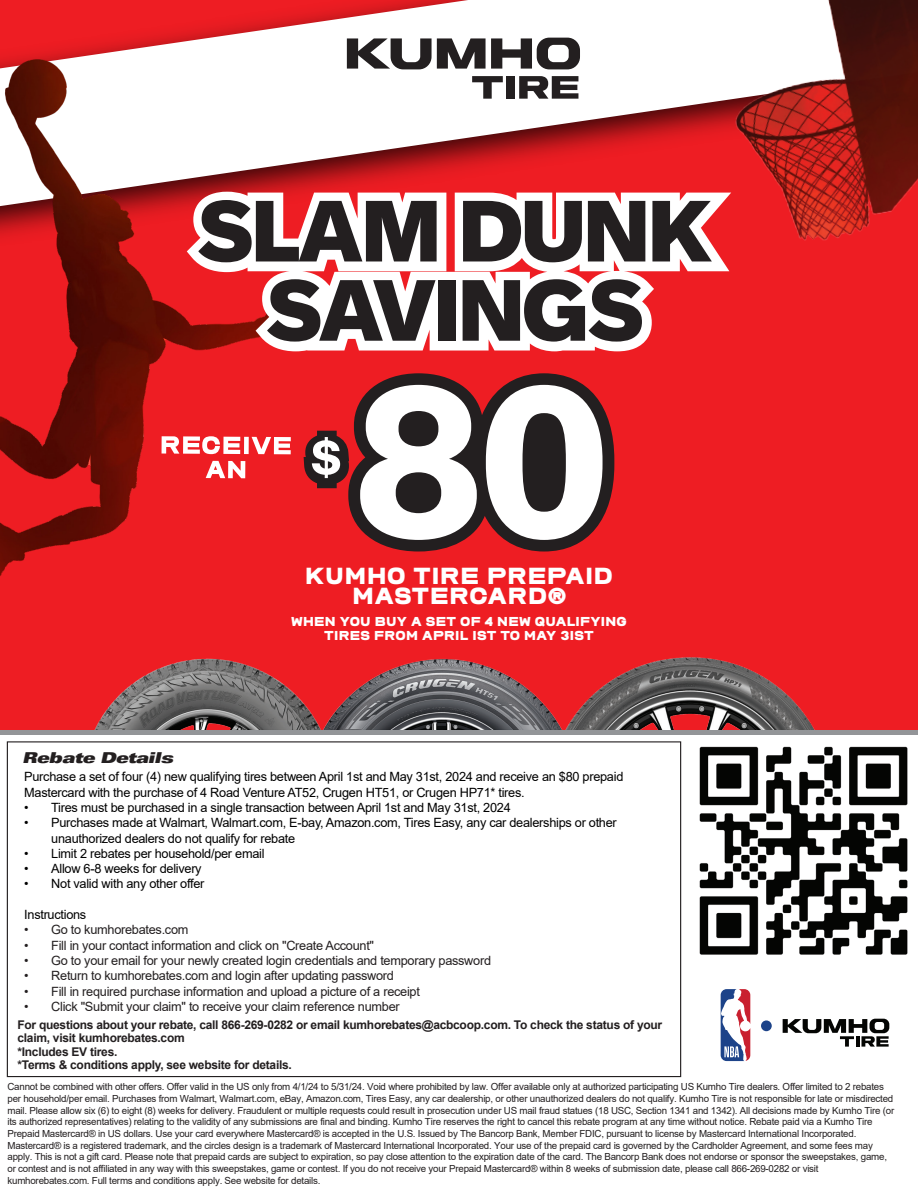
<style>
.page{position:relative;width:918px;height:1188px;background:#fff}
.page>*{position:absolute;margin:0;border:0;box-sizing:border-box;transform-origin:0 0}
.t1{font:24.45px/20.4px "Komrad";letter-spacing:-.02em;color:#fff;text-align:center}
.t2{font:italic 900 expanded 15px "Univers";letter-spacing:-.03em;color:#231f20}
.t3{font:13.65px/13.6px "Komrad";letter-spacing:-.03em;color:#fff;text-align:center}
.t4{font:12.75px/15.3px "Arial";letter-spacing:-.02em;color:#000}
.t5{font:12.75px "Arial";letter-spacing:-.02em;color:#231f20}
.t6{font:700 12px/13.5px "Arial";letter-spacing:-.02em;color:#231f20}
.t7{font:9.75px/11.7px "Arial";letter-spacing:-.02em;color:#231f20}
</style>
<div class="page">
<div style="left:0;top:0;width:918px;height:734px;background:#ee1d23"></div>
<img style="left:0;top:0;width:676px;height:576px">
<img style="left:686px;top:0;width:232px;height:241px">
<svg style="left:347px;top:38px;width:233px;height:31px;background:#787676"></svg>
<svg style="left:472px;top:76px;width:31px;height:23px"></svg>
<svg style="left:519px;top:76px;width:59px;height:23px"></svg>
<div style="left:507px;top:76px;width:8px;height:23px;background:#231f20"></div>
<img style="left:94px;top:658px;width:191px;height:72px">
<img style="left:285px;top:659px;width:239px;height:71px">
<img style="left:524px;top:657px;width:291px;height:73px">
<hr style="left:0;top:730px;width:918px;height:4px;background:#939598">
<svg style="left:719px;top:987px;width:33px;height:76px"></svg>
<svg style="left:721px;top:989px;width:29px;height:72px"></svg>
<div style="left:761px;top:1020px;width:11px;height:11px;background:#1d4389;border-radius:50%"></div>
<svg style="left:783px;top:1019px;width:106px;height:28px"></svg>
<hr style="left:856px;top:1036px;width:4px;height:11px;background:#040503">
<svg style="left:187px;top:192px;width:544px;height:159px"></svg>
<svg style="left:198px;top:200px;width:239px;height:63px;background:#776869"></svg>
<svg style="left:463px;top:201px;width:183px;height:62px;background:#6d6768"></svg>
<svg style="left:652px;top:201px;width:61px;height:61px;background:#756768"></svg>
<svg style="left:267px;top:279px;width:169px;height:63px;background:#7c7777"></svg>
<div style="left:438px;top:280px;width:18px;height:61px;background:#231f20"></div>
<svg style="left:463px;top:279px;width:180px;height:63px;background:#716d6e"></svg>
<svg style="left:162px;top:436px;width:78px;height:18px"></svg>
<div style="left:244px;top:437px;width:5px;height:17px;background:#fff"></div>
<svg style="left:252px;top:437px;width:39px;height:17px"></svg>
<svg style="left:206px;top:461px;width:39px;height:17px"></svg>
<svg style="left:348px;top:373px;width:266px;height:179px"></svg>
<svg style="left:360px;top:385px;width:117px;height:155px;background:#b7b1b2"></svg>
<svg style="left:486px;top:385px;width:117px;height:155px;background:#b2a9a9"></svg>
<svg style="left:304px;top:431px;width:45px;height:57px"></svg>
<img style="left:699px;top:746px;width:209px;height:209px">
<h1 class="t1" style="left:305px;top:565px;width:310px">KUMHO TIRE PREPAID<br>MASTERCARD®</h1>
<h3 class="t3" style="left:291px;top:615px;width:338px">WHEN YOU BUY A SET OF 4 NEW QUALIFYING<br>TIRES FROM APRIL 1ST TO MAY 31ST</h3>
<h2 class="t2" style="left:22px;top:749px;width:153px">Rebate Details</h2>
<h3 class="t4" style="left:24px;top:769px;width:601px">Purchase a set of four (4) new qualifying tires between April 1st and May 31st, 2024 and receive an $80 prepaid<br>Mastercard with the purchase of 4 Road Venture AT52, Crugen HT51, or Crugen HP71* tires.</h3>
<h3 class="t4" style="left:24px;top:800px;width:488px">• Tires must be purchased in a single transaction between April 1st and May 31st, 2024</h3>
<h3 class="t4" style="left:51px;top:815px;width:567px;text-indent:-27px">• Purchases made at Walmart, Walmart.com, E-bay, Amazon.com, Tires Easy, any car dealerships or other unauthorized dealers do not qualify for rebate</h3>
<h3 class="t4" style="left:24px;top:846px;width:242px">• Limit 2 rebates per household/per email</h3>
<h3 class="t4" style="left:24px;top:861px;width:179px">• Allow 6-8 weeks for delivery</h3>
<h3 class="t4" style="left:24px;top:876px;width:182px">• Not valid with any other offer</h3>
<h3 class="t4" style="left:24px;top:907px;width:64px">Instructions</h3>
<h3 class="t5" style="left:24px;top:921px;width:166px">• Go to kumhorebates.com</h3>
<h3 class="t5" style="left:24px;top:936px;width:351px">• Fill in your contact information and click on "Create Account"</h3>
<h3 class="t5" style="left:24px;top:952px;width:468px">• Go to your email for your newly created login credentials and temporary password</h3>
<h3 class="t5" style="left:24px;top:967px;width:371px">• Return to kumhorebates.com and login after updating password</h3>
<h3 class="t5" style="left:24px;top:982px;width:397px">• Fill in required purchase information and upload a picture of a receipt</h3>
<h3 class="t5" style="left:24px;top:998px;width:377px">• Click "Submit your claim" to receive your claim reference number</h3>
<p class="t6" style="left:17px;top:1018px;width:646px">For questions about your rebate, call 866-269-0282 or email kumhorebates@acbcoop.com. To check the status of your claim, visit kumhorebates.com<br>*Includes EV tires.<br>*Terms &amp; conditions apply, see website for details.</p>
<p class="t7" style="left:7px;top:1081px;width:888px">Cannot be combined with other offers. Offer valid in the US only from 4/1/24 to 5/31/24. Void where prohibited by law. Offer available only at authorized participating US Kumho Tire dealers. Offer limited to 2 rebates per household/per email. Purchases from Walmart, Walmart.com, eBay, Amazon.com, Tires Easy, any car dealership, or other unauthorized dealers do not qualify. Kumho Tire is not responsible for late or misdirected mail. Please allow six (6) to eight (8) weeks for delivery. Fraudulent or multiple requests could result in prosecution under US mail fraud statues (18 USC, Section 1341 and 1342). All decisions made by Kumho Tire (or its authorized representatives) relating to the validity of any submissions are final and binding. Kumho Tire reserves the right to cancel this rebate program at any time without notice. Rebate paid via a Kumho Tire Prepaid Mastercard® in US dollars. Use your card everywhere Mastercard® is accepted in the U.S. Issued by The Bancorp Bank, Member FDIC, pursuant to license by Mastercard International Incorporated.<br>Mastercard® is a registered trademark, and the circles design is a trademark of Mastercard International Incorporated. Your use of the prepaid card is governed by the Cardholder Agreement, and some fees may apply. This is not a gift card. Please note that prepaid cards are subject to expiration, so pay close attention to the expiration date of the card. The Bancorp Bank does not endorse or sponsor the sweepstakes, game, or contest and is not affiliated in any way with this sweepstakes, game or contest. If you do not receive your Prepaid Mastercard® within 8 weeks of submission date, please call 866-269-0282 or visit kumhorebates.com. Full terms and conditions apply. See website for details.</p>
</div>
